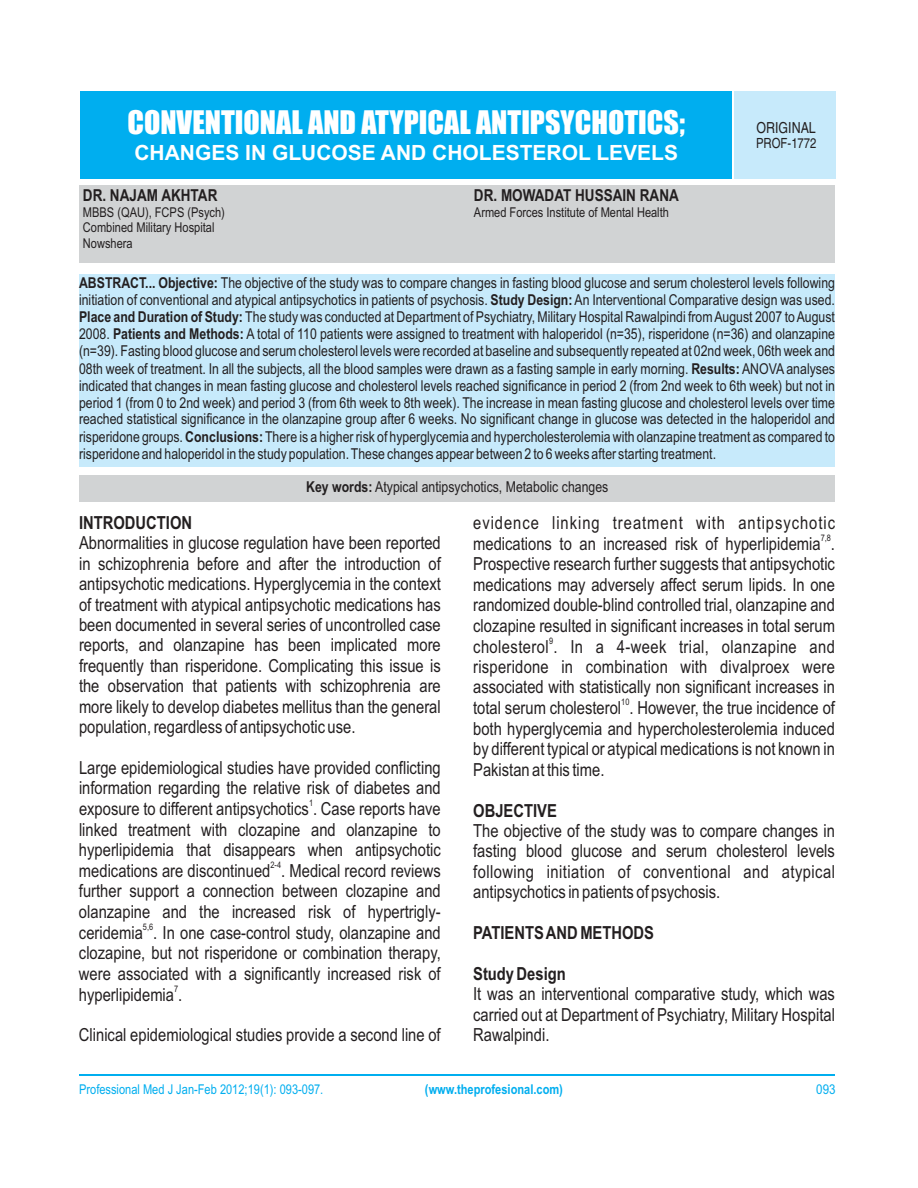
<style>
.page{position:relative;width:918px;height:1188px;background:#fff}
.page>*{position:absolute;margin:0;border:0;box-sizing:border-box;transform-origin:0 0}
.t1{font:30px "Impact";color:#fff}
.t2{font:700 21px "Arial";color:#fff}
.t3{font:18px/20.4px "Arial Narrow";color:#231f20}
.t4{font:18px "Arial Narrow";letter-spacing:.025em;color:#231f20}
.t5{font:700 18px "Arial Narrow";color:#231f20}
.t6{font:18px "Arial Narrow";letter-spacing:.05em;color:#231f20}
.t7{font:700 16.5px "Arial Narrow";color:#231f20}
.t8{font:15.15px "Switzerland";color:#231f20;scale:.82 1}
.t9{font:15px/17.1px "Arial Narrow";color:#231f20;text-align:justify}
.t10{font:13.95px "Switzerland";color:#231f20;scale:.81 1}
.t11{font:13.5px/15.3px "Arial Narrow";color:#231f20}
.t12{font:13.5px "Arial Narrow";color:#00aeef}
.t13{font:700 13.5px "Arial Narrow";color:#00aeef}
.t14{font:13.5px "Arial Narrow";color:#00aeef;scale:1.04 1}
.t15{font:9px "Arial Narrow";color:#231f20}
.s1{font-weight:700}
</style>
<div class="page">
<div style="left:79px;top:185px;width:756px;height:77px;background:#d1d3d4"></div>
<div style="left:79px;top:475px;width:756px;height:27px;background:#d1d3d4"></div>
<div style="left:80px;top:91px;width:755px;height:88px;background:#c7eafb"></div>
<div style="left:79px;top:274px;width:756px;height:192px;background:#c7eafb"></div>
<div style="left:80px;top:91px;width:652px;height:88px;background:#00aeef"></div>
<hr style="left:79px;top:1074px;width:756px;height:2px;background:#00aeef">
<hr style="left:732px;top:91px;width:2px;height:88px;background:#fff">
<h1 class="t1" style="left:127px;top:111px;width:559px">CONVENTIONAL AND ATYPICAL ANTIPSYCHOTICS;</h1>
<p class="t2" style="left:134px;top:144px;width:545px">CHANGES IN GLUCOSE AND CHOLESTEROL LEVELS</p>
<p class="t7" style="left:83px;top:189px;width:136px">DR. NAJAM AKHTAR</p>
<p class="t7" style="left:474px;top:189px;width:206px">DR. MOWADAT HUSSAIN RANA</p>
<p class="t11" style="left:83px;top:206px;width:144px">MBBS (QAU), FCPS (Psych)</p>
<p class="t11" style="left:474px;top:206px;width:197px">Armed Forces Institute of Mental Health</p>
<p class="t11" style="left:83px;top:221px;width:133px">Combined Military Hospital<br>Nowshera</p>
<p class="t8" style="left:756px;top:119px;width:74px">ORIGINAL</p>
<p class="t10" style="left:756px;top:134px;width:76px">PROF-1772</p>
<p class="t9" style="left:79px;top:276px;width:758px"><span class="s1">ABSTRACT... Objective:</span> The objective of the study was to compare changes in fasting blood glucose and serum cholesterol levels following initiation of conventional and atypical antipsychotics in patients of psychosis. <span class="s1">Study Design:</span>An Interventional Comparative design was used.<br><span class="s1">Place and Duration of Study:</span> The study was conducted at Department of Psychiatry, Military Hospital Rawalpindi from August 2007 to August 2008. <span class="s1">Patients and Methods:</span> A total of 110 patients were assigned to treatment with haloperidol (n=35), risperidone (n=36) and olanzapine (n=39). Fasting blood glucose and serum cholesterol levels were recorded at baseline and subsequently repeated at 02nd week, 06th week and 08th week of treatment. In all the subjects, all the blood samples were drawn as a fasting sample in early morning. <span class="s1">Results:</span> ANOVA analyses indicated that changes in mean fasting glucose and cholesterol levels reached significance in period 2 (from 2nd week to 6th week) but not in period 1 (from 0 to 2nd week) and period 3 (from 6th week to 8th week). The increase in mean fasting glucose and cholesterol levels over time reached statistical significance in the olanzapine group after 6 weeks. No significant change in glucose was detected in the haloperidol and risperidone groups. <span class="s1">Conclusions:</span> There is a higher risk of hyperglycemia and hypercholesterolemia with olanzapine treatment as compared to risperidone and haloperidol in the study population. These changes appear between 2 to 6 weeks after starting treatment.</p>
<p class="t9" style="left:306px;top:480px;width:304px"><span class="s1">Key words:</span> Atypical antipsychotics, Metabolic changes</p>
<p class="t5" style="left:79px;top:516px;width:115px">INTRODUCTION</p>
<p class="t6" style="left:473px;top:516px;width:363px">evidence linking treatment with antipsychotic</p>
<p class="t15" style="left:821px;top:534px;width:12px">7,8</p>
<p class="t3" style="left:79px;top:535px;width:363px">Abnormalities in glucose regulation have been reported</p>
<p class="t3" style="left:473px;top:535px;width:363px">medications to an increased risk of hyperlipidemia .</p>
<p class="t3" style="left:79px;top:555px;width:363px">in schizophrenia before and after the introduction of</p>
<p class="t3" style="left:473px;top:555px;width:363px">Prospective research further suggests that antipsychotic</p>
<p class="t3" style="left:79px;top:575px;width:363px">antipsychotic medications. Hyperglycemia in the context</p>
<p class="t3" style="left:473px;top:576px;width:363px">medications may adversely affect serum lipids. In one</p>
<p class="t3" style="left:79px;top:596px;width:363px">of treatment with atypical antipsychotic medications has</p>
<p class="t3" style="left:473px;top:596px;width:363px">randomized double-blind controlled trial, olanzapine and</p>
<p class="t3" style="left:79px;top:616px;width:363px">been documented in several series of uncontrolled case</p>
<p class="t3" style="left:473px;top:617px;width:363px">clozapine resulted in significant increases in total serum</p>
<p class="t15" style="left:549px;top:637px;width:6px">9</p>
<p class="t3" style="left:79px;top:637px;width:363px">reports, and olanzapine has been implicated more</p>
<p class="t4" style="left:473px;top:639px;width:363px">cholesterol . In a 4-week trial, olanzapine and</p>
<p class="t3" style="left:79px;top:657px;width:363px">frequently than risperidone. Complicating this issue is</p>
<p class="t3" style="left:473px;top:658px;width:363px">risperidone in combination with divalproex were</p>
<p class="t3" style="left:79px;top:677px;width:363px">the observation that patients with schizophrenia are</p>
<p class="t3" style="left:473px;top:678px;width:363px">associated with statistically non significant increases in</p>
<p class="t15" style="left:621px;top:699px;width:10px">10</p>
<p class="t3" style="left:79px;top:698px;width:363px">more likely to develop diabetes mellitus than the general</p>
<p class="t3" style="left:473px;top:700px;width:363px">total serum cholesterol . However, the true incidence of</p>
<p class="t3" style="left:79px;top:718px;width:278px">population, regardless of antipsychotic use.</p>
<p class="t3" style="left:473px;top:720px;width:363px">both hyperglycemia and hypercholesterolemia induced by different typical or atypical medications is not known in</p>
<p class="t3" style="left:79px;top:759px;width:363px">Large epidemiological studies have provided conflicting</p>
<p class="t3" style="left:473px;top:761px;width:133px">Pakistan at this time.</p>
<p class="t3" style="left:79px;top:779px;width:363px">information regarding the relative risk of diabetes and</p>
<p class="t15" style="left:309px;top:800px;width:6px">1</p>
<p class="t3" style="left:79px;top:800px;width:363px">exposure to different antipsychotics . Case reports have</p>
<p class="t5" style="left:473px;top:803px;width:85px">OBJECTIVE</p>
<p class="t3" style="left:79px;top:821px;width:363px">linked treatment with clozapine and olanzapine to</p>
<p class="t3" style="left:473px;top:822px;width:363px">The objective of the study was to compare changes in</p>
<p class="t3" style="left:79px;top:841px;width:363px">hyperlipidemia that disappears when antipsychotic</p>
<p class="t3" style="left:473px;top:842px;width:363px">fasting blood glucose and serum cholesterol levels</p>
<p class="t15" style="left:271px;top:861px;width:12px">2-4</p>
<p class="t3" style="left:79px;top:862px;width:363px">medications are discontinued . Medical record reviews</p>
<p class="t4" style="left:473px;top:865px;width:363px">following initiation of conventional and atypical</p>
<p class="t3" style="left:79px;top:882px;width:363px">further support a connection between clozapine and</p>
<p class="t3" style="left:473px;top:883px;width:248px">antipsychotics in patients of psychosis.</p>
<p class="t3" style="left:79px;top:903px;width:363px">olanzapine and the increased risk of hypertrigly-</p>
<p class="t15" style="left:143px;top:923px;width:12px">5,6</p>
<p class="t3" style="left:79px;top:924px;width:363px">ceridemia . In one case-control study, olanzapine and</p>
<p class="t5" style="left:473px;top:926px;width:182px">PATIENTS AND METHODS</p>
<p class="t3" style="left:79px;top:944px;width:363px">clozapine, but not risperidone or combination therapy, were associated with a significantly increased risk of</p>
<p class="t5" style="left:473px;top:967px;width:94px">Study Design</p>
<p class="t15" style="left:174px;top:985px;width:6px">7</p>
<p class="t3" style="left:79px;top:986px;width:105px">hyperlipidemia .</p>
<p class="t3" style="left:473px;top:986px;width:363px">It was an interventional comparative study, which was carried out at Department of Psychiatry, Military Hospital</p>
<p class="t3" style="left:79px;top:1027px;width:363px">Clinical epidemiological studies provide a second line of</p>
<p class="t3" style="left:473px;top:1026px;width:78px">Rawalpindi.</p>
<p class="t12" style="left:79px;top:1084px;width:246px">Professional Med J Jan-Feb 2012;19(1): 093-097.</p>
<p class="t13" style="left:425px;top:1084px;width:140px">(www.theprofesional.com)</p>
<p class="t14" style="left:816px;top:1084px;width:20px">093</p>
</div>
